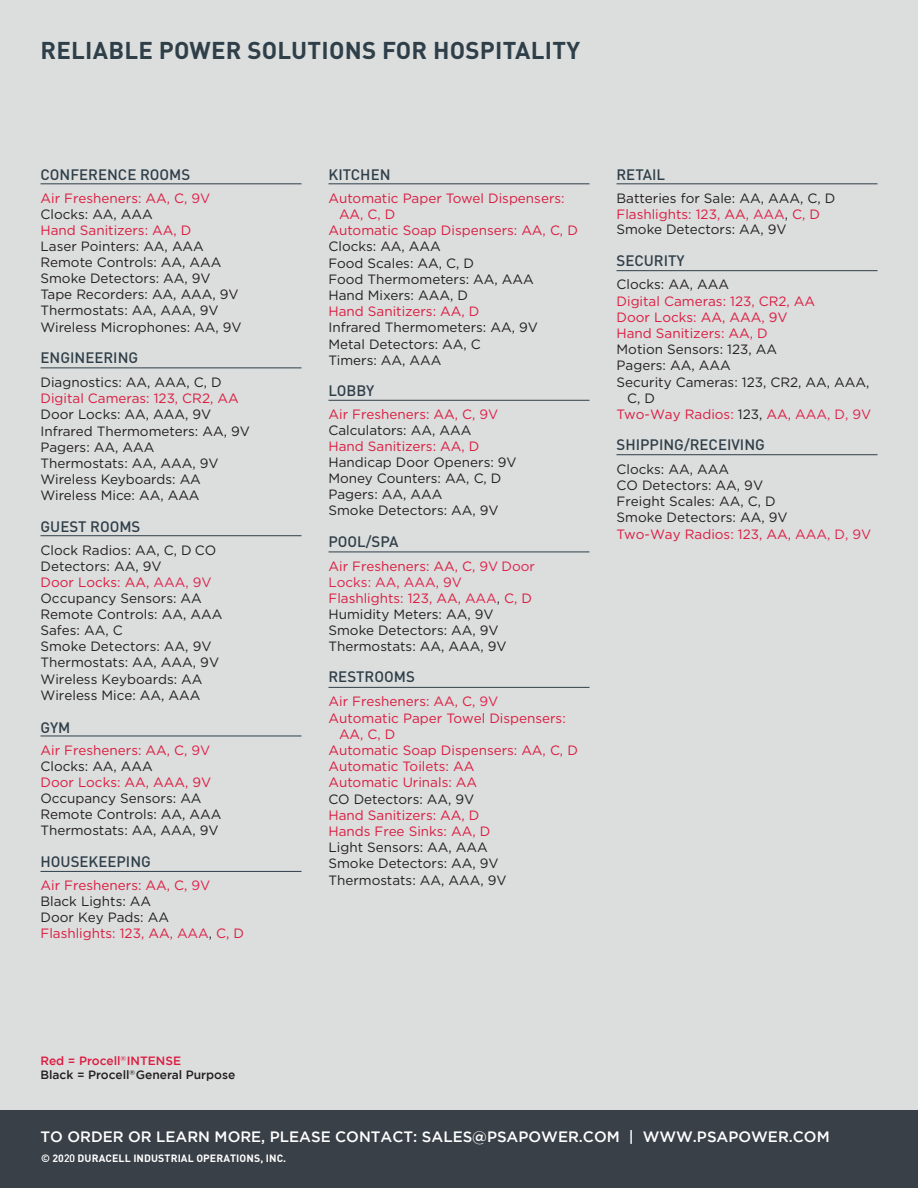
<style>
.page{position:relative;width:918px;height:1188px;background:#dcdddd}
.page>*{position:absolute;margin:0;border:0;box-sizing:border-box;transform-origin:0 0}
.t1{font:700 24px "DINOT";letter-spacing:.01em;color:#2f3f49}
.t2{font:500 15px "DINOT";color:#2f3f49}
.t3{font:500 15px "Gotham";color:#fff}
.t4{font:13.5px/16px "Gotham";color:#231f20}
.t5{font:13.5px/16px "Gotham";color:#da1c40}
.t6{font:500 12px/14.4px "Gotham";color:#231f20}
.t7{font:700 10.5px "DINOT";letter-spacing:.01em;color:#fff}
.s1{color:#dd234d}
.s2{color:#231f20}
.s3{color:#da1c40}
.s4{font-weight:400}
</style>
<div class="page">
<div style="left:0;top:1110px;width:918px;height:78px;background:#3a4048"></div>
<hr style="left:40px;top:183px;width:262px;height:1px;background:#2f3f49">
<hr style="left:40px;top:368px;width:262px;height:1px;background:#2f3f49">
<hr style="left:40px;top:535px;width:262px;height:1px;background:#2f3f49">
<hr style="left:40px;top:736px;width:262px;height:1px;background:#2f3f49">
<hr style="left:40px;top:871px;width:262px;height:1px;background:#2f3f49">
<hr style="left:328px;top:183px;width:262px;height:1px;background:#2f3f49">
<hr style="left:328px;top:400px;width:262px;height:1px;background:#2f3f49">
<hr style="left:328px;top:552px;width:262px;height:1px;background:#2f3f49">
<hr style="left:328px;top:687px;width:262px;height:1px;background:#2f3f49">
<hr style="left:616px;top:183px;width:262px;height:1px;background:#2f3f49">
<hr style="left:616px;top:270px;width:262px;height:1px;background:#2f3f49">
<hr style="left:616px;top:454px;width:262px;height:1px;background:#2f3f49">
<h1 class="t1" style="left:41px;top:34px;width:541px">RELIABLE POWER SOLUTIONS FOR HOSPITALITY</h1>
<p class="t2" style="left:40px;top:165px;width:151px">CONFERENCE ROOMS</p>
<p class="t5" style="left:40px;top:190px;width:171px">Air Fresheners: AA, C, <span class="s1">9V<br></span><span class="s2">Clocks: AA, AAA</span></p>
<p class="t5" style="left:40px;top:222px;width:152px">Hand Sanitizers: AA, D</p>
<p class="t4" style="left:40px;top:238px;width:203px">Laser Pointers: AA, AAA<br>Remote Controls: AA, AAA<br>Smoke Detectors: AA, 9V<br>Tape Recorders: AA, AAA, 9V<br>Thermostats: AA, AAA, 9V<br>Wireless Microphones: AA, 9V</p>
<p class="t2" style="left:40px;top:348px;width:99px">ENGINEERING</p>
<p class="t4" style="left:40px;top:374px;width:183px">Diagnostics: AA, AAA, C, D</p>
<p class="t5" style="left:40px;top:390px;width:200px">Digital Cameras: 123, CR2, AA</p>
<p class="t4" style="left:40px;top:406px;width:211px">Door Locks: AA, AAA, 9V<br>Infrared Thermometers: AA, 9V<br>Pagers: AA, AAA<br>Thermostats: AA, AAA, 9V<br>Wireless Keyboards: AA<br>Wireless Mice: AA, AAA</p>
<p class="t2" style="left:40px;top:517px;width:102px">GUEST ROOMS</p>
<p class="t4" style="left:40px;top:542px;width:183px">Clock Radios: AA, C, D CO<br>Detectors: AA, 9V<br><span class="s3">Door Locks: AA,</span> <span class="s1">AAA, 9V<br></span>Occupancy Sensors: AA<br>Remote Controls: AA, AAA<br>Safes: AA, C<br>Smoke Detectors: AA, 9V<br>Thermostats: AA, AAA, 9V<br>Wireless Keyboards: AA<br>Wireless Mice: AA, AAA</p>
<p class="t2" style="left:40px;top:718px;width:31px">GYM</p>
<p class="t5" style="left:40px;top:742px;width:171px">Air Fresheners: AA, C, <span class="s1">9V<br></span><span class="s2">Clocks: AA, AAA</span></p>
<p class="t5" style="left:40px;top:774px;width:172px">Door Locks: AA, AAA, 9V</p>
<p class="t4" style="left:40px;top:790px;width:182px">Occupancy Sensors: AA<br>Remote Controls: AA, AAA<br>Thermostats: AA, AAA, 9V</p>
<p class="t2" style="left:40px;top:852px;width:112px">HOUSEKEEPING</p>
<p class="t5" style="left:40px;top:878px;width:205px">Air Fresheners: AA, C, <span class="s1">9V<br></span><span class="s2">Black Lights: AA<br>Door Key Pads: AA<br></span>Flashlights: 123, AA, <span class="s1">AAA</span><span class="s2">,</span> C, D</p>
<p class="t2" style="left:328px;top:165px;width:64px">KITCHEN</p>
<p class="t5" style="left:328px;top:190px;width:238px">Automatic Paper Towel Dispensers:</p>
<p class="t5" style="left:339px;top:206px;width:58px">AA, C, D</p>
<p class="t5" style="left:328px;top:222px;width:251px">Automatic Soap Dispensers: AA, C, D</p>
<p class="t4" style="left:328px;top:238px;width:207px">Clocks: AA, AAA<br>Food Scales: AA, C, D<br>Food Thermometers: AA, AAA<br>Hand Mixers: AAA, D</p>
<p class="t5" style="left:328px;top:303px;width:152px">Hand Sanitizers: AA, D</p>
<p class="t4" style="left:328px;top:319px;width:211px">Infrared Thermometers: AA, 9V<br>Metal Detectors: AA, C<br>Timers: AA, AAA</p>
<p class="t2" style="left:328px;top:381px;width:47px">LOBBY</p>
<p class="t5" style="left:328px;top:406px;width:171px">Air Fresheners: AA, C, <span class="s1">9V<br></span><span class="s2">Calculators: AA, AAA</span></p>
<p class="t5" style="left:328px;top:438px;width:152px">Hand Sanitizers: AA, D</p>
<p class="t4" style="left:328px;top:454px;width:190px">Handicap Door Openers: 9V<br>Money Counters: AA, C, D<br>Pagers: AA, AAA<br>Smoke Detectors: AA, 9V</p>
<p class="t2" style="left:328px;top:532px;width:72px">POOL/SPA</p>
<p class="t4" style="left:328px;top:558px;width:208px"><span class="s3">Air Fresheners: AA, C,</span> <span class="s1">9V Door<br>Locks: AA, AAA, 9V<br></span><span class="s3">Flashlights: 123, AA,</span> <span class="s1">AAA</span>, <span class="s3">C, D<br></span>Humidity Meters: AA, 9V<br>Smoke Detectors: AA, 9V<br>Thermostats: AA, AAA, 9V</p>
<p class="t2" style="left:328px;top:667px;width:88px">RESTROOMS</p>
<p class="t5" style="left:328px;top:693px;width:171px">Air Fresheners: AA, C, <span class="s1">9V</span></p>
<p class="t5" style="left:328px;top:710px;width:239px">Automatic Paper Towel Dispensers:</p>
<p class="t5" style="left:339px;top:726px;width:58px">AA, C, D</p>
<p class="t5" style="left:328px;top:742px;width:251px">Automatic Soap Dispensers: AA, C, D</p>
<p class="t5" style="left:329px;top:758px;width:147px">Automatic Toilets: AA</p>
<p class="t5" style="left:329px;top:774px;width:150px">Automatic Urinals: AA</p>
<p class="t4" style="left:329px;top:791px;width:147px">CO Detectors: AA, 9V</p>
<p class="t5" style="left:329px;top:807px;width:163px">Hand Sanitizers: AA, D<br>Hands Free Sinks: AA, D</p>
<p class="t4" style="left:329px;top:839px;width:180px">Light Sensors: AA, AAA<br>Smoke Detectors: AA, 9V<br>Thermostats: AA, AAA, 9V</p>
<p class="t2" style="left:616px;top:165px;width:50px">RETAIL</p>
<p class="t4" style="left:616px;top:190px;width:220px">Batteries for Sale: AA, AAA, C, D<br><span class="s3">Flashlights: 123, AA,</span> <span class="s1">AAA</span>, <span class="s3">C, D<br></span>Smoke Detectors: AA, 9V</p>
<p class="t2" style="left:616px;top:251px;width:70px">SECURITY</p>
<p class="t4" style="left:617px;top:276px;width:114px">Clocks: AA, AAA</p>
<p class="t5" style="left:617px;top:292px;width:200px">Digital Cameras: 123, CR2, AA<br>Door Locks: AA, AAA, 9V<br>Hand Sanitizers: AA, D</p>
<p class="t4" style="left:617px;top:341px;width:162px">Motion Sensors: 123, AA</p>
<p class="t4" style="left:617px;top:357px;width:116px">Pagers: AA, AAA</p>
<p class="t4" style="left:617px;top:373px;width:254px">Security Cameras: 123, CR2, AA, AAA,</p>
<p class="t4" style="left:627px;top:390px;width:29px">C, D</p>
<p class="t5" style="left:617px;top:406px;width:256px">Two-Way Radios: <span class="s2">123,</span> AA, <span class="s1">AAA, D, 9V</span></p>
<p class="t2" style="left:617px;top:435px;width:150px">SHIPPING/RECEIVING</p>
<p class="t4" style="left:617px;top:461px;width:256px">Clocks: AA, AAA<br>CO Detectors: AA, 9V<br>Freight Scales: AA, C, D<br>Smoke Detectors: AA, 9V<br><span class="s3">Two-Way Radios: 123, AA,</span> <span class="s1">AAA, D, 9V</span></p>
<p class="t6" style="left:40px;top:1053px;width:196px"><span class="s3">Red = Procell</span><sup>®</sup> <span class="s3">INTENSE<br></span>Black = Procell<sup>®</sup>General Purpose</p>
<p class="t3" style="left:40px;top:1129px;width:791px">TO ORDER OR LEARN MORE, PLEASE CONTACT: SALES@PSAPOWER.COM | WWW.PSAPOWER.COM</p>
<p class="t7" style="left:41px;top:1151px;width:247px">© 20<span class="s4">20</span> DURACELL INDUSTRIAL OPERATIONS, INC.</p>
</div>
